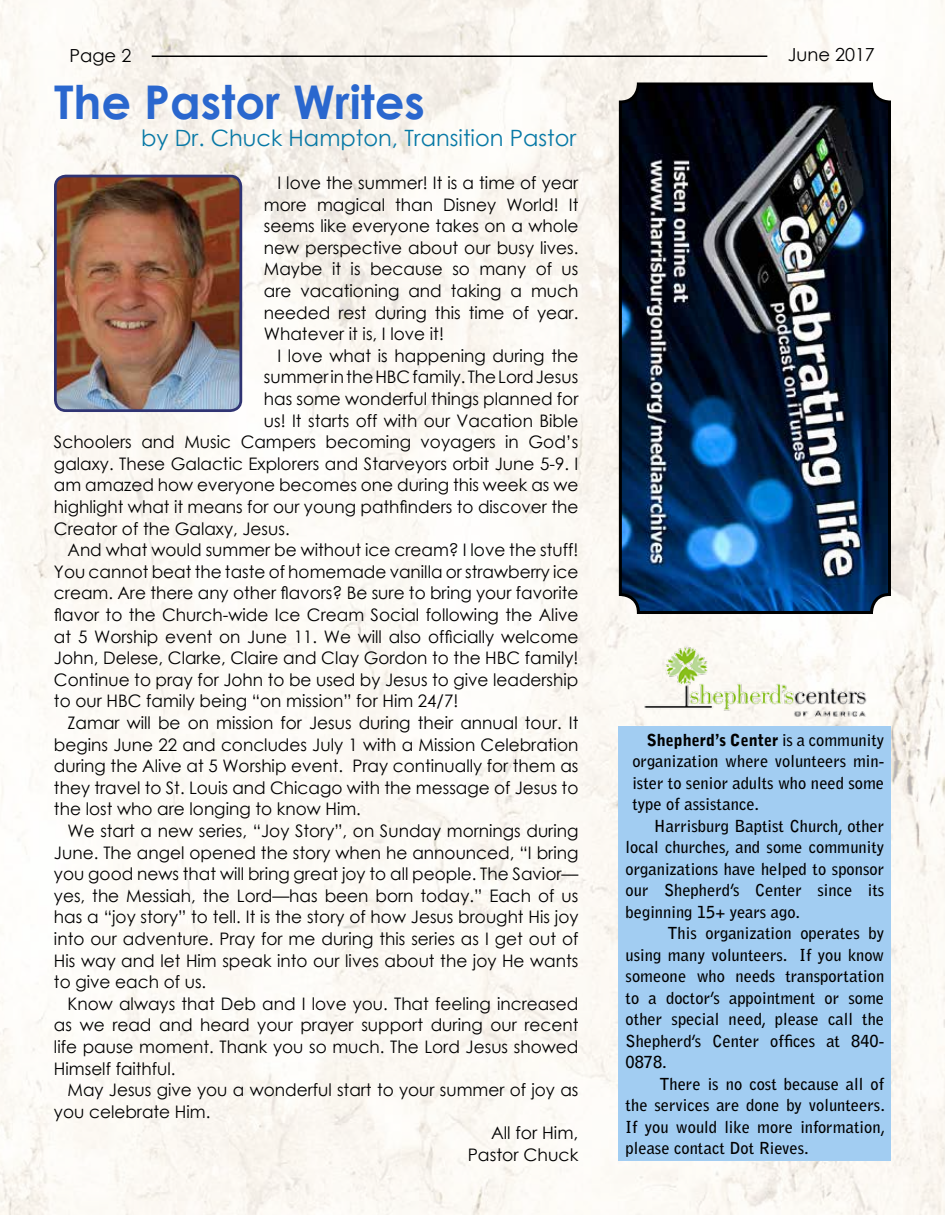
<style>
.page{position:relative;width:945px;height:1215px;background:#fff}
.page>*{position:absolute;margin:0;border:0;box-sizing:border-box;transform-origin:0 0}
.t1{font:700 46.5px "Century Gothic";color:#2a67ce}
.t2{font:22.5px "Century Gothic";color:#0879a6}
.t3{font:18px "Century Gothic";color:#000}
.t4{font:17.25px/21.6px "Century Gothic";color:#000;text-align:justify}
.t5{font:700 16.5px/21.5px "Bell Gothic Std";color:#000;text-align:justify}
.s1{font-weight:900}
</style>
<div class="page">
<img style="left:0;top:0;width:945px;height:1215px">
<hr style="left:152px;top:56px;width:615px;height:1px;background:#000">
<img style="left:620px;top:84px;width:270px;height:529px">
<div style="left:619px;top:83px;width:272px;height:531px;border:3px solid #000;border-radius:18px"></div>
<img style="left:642px;top:643px;width:228px;height:83px">
<div style="left:619px;top:726px;width:272px;height:435px;background:#a2cdf2"></div>
<img style="left:55px;top:176px;width:186px;height:235px">
<div style="left:54px;top:175px;width:188px;height:237px;border:3px solid #303473;border-radius:11px"></div>
<p class="t3" style="left:70px;top:43px;width:63px">Page 2</p>
<p class="t3" style="left:788px;top:42px;width:89px">June 2017</p>
<h1 class="t1" style="left:54px;top:67px;width:373px">The Pastor Writes</h1>
<h2 class="t2" style="left:141px;top:122px;width:437px">by Dr. Chuck Hampton, Transition Pastor</h2>
<p class="t4" style="left:264px;top:172px;width:316px;text-indent:14px">I love the summer! It is a time of year more magical than Disney World! It seems like everyone takes on a whole new perspective about our busy lives.<br>Maybe it is because so many of us are vacationing and taking a much needed rest during this time of year.<br>Whatever it is, I love it!</p>
<p class="t4" style="left:277px;top:345px;width:303px">I love what is happening during the</p>
<p class="t4" style="left:264px;top:366px;width:316px">summer in the HBC family. The Lord Jesus</p>
<p class="t4" style="left:264px;top:388px;width:316px">has some wonderful things planned for</p>
<p class="t4" style="left:264px;top:409px;width:316px">us! It starts off with our Vacation Bible</p>
<p class="t4" style="left:54px;top:431px;width:526px">Schoolers and Music Campers becoming voyagers in God’s</p>
<p class="t4" style="left:54px;top:453px;width:526px">galaxy. These Galactic Explorers and Starveyors orbit June 5-9. I</p>
<p class="t4" style="left:54px;top:474px;width:526px">am amazed how everyone becomes one during this week as we</p>
<p class="t4" style="left:54px;top:496px;width:526px">highlight what it means for our young pathfinders to discover the</p>
<p class="t4" style="left:54px;top:517px;width:237px">Creator of the Galaxy, Jesus.</p>
<p class="t4" style="left:68px;top:539px;width:512px">And what would summer be without ice cream? I love the stuff!</p>
<p class="t4" style="left:54px;top:561px;width:526px">You cannot beat the taste of homemade vanilla or strawberry ice</p>
<p class="t4" style="left:54px;top:582px;width:526px">cream. Are there any other flavors? Be sure to bring your favorite</p>
<p class="t4" style="left:54px;top:604px;width:526px">flavor to the Church-wide Ice Cream Social following the Alive</p>
<p class="t4" style="left:54px;top:625px;width:526px">at 5 Worship event on June 11. We will also officially welcome</p>
<p class="t4" style="left:54px;top:647px;width:526px">John, Delese, Clarke, Claire and Clay Gordon to the HBC family!</p>
<p class="t4" style="left:54px;top:669px;width:526px">Continue to pray for John to be used by Jesus to give leadership</p>
<p class="t4" style="left:54px;top:690px;width:406px">to our HBC family being “on mission” for Him 24/7!</p>
<p class="t4" style="left:68px;top:712px;width:512px">Zamar will be on mission for Jesus during their annual tour. It</p>
<p class="t4" style="left:54px;top:733px;width:526px">begins June 22 and concludes July 1 with a Mission Celebration</p>
<p class="t4" style="left:54px;top:755px;width:526px">during the Alive at 5 Worship event. Pray continually for them as</p>
<p class="t4" style="left:54px;top:776px;width:526px">they travel to St. Louis and Chicago with the message of Jesus to</p>
<p class="t4" style="left:54px;top:798px;width:309px">the lost who are longing to know Him.</p>
<p class="t4" style="left:68px;top:820px;width:512px">We start a new series, “Joy Story”, on Sunday mornings during</p>
<p class="t4" style="left:54px;top:841px;width:526px">June. The angel opened the story when he announced, “I bring</p>
<p class="t4" style="left:54px;top:863px;width:526px">you good news that will bring great joy to all people. The Savior—</p>
<p class="t4" style="left:54px;top:884px;width:526px">yes, the Messiah, the Lord—has been born today.” Each of us</p>
<p class="t4" style="left:54px;top:906px;width:526px">has a “joy story” to tell. It is the story of how Jesus brought His joy</p>
<p class="t4" style="left:54px;top:928px;width:526px">into our adventure. Pray for me during this series as I get out of</p>
<p class="t4" style="left:54px;top:949px;width:526px">His way and let Him speak into our lives about the joy He wants</p>
<p class="t4" style="left:54px;top:971px;width:154px">to give each of us.</p>
<p class="t4" style="left:68px;top:992px;width:512px">Know always that Deb and I love you. That feeling increased</p>
<p class="t4" style="left:54px;top:1014px;width:526px">as we read and heard your prayer support during our recent</p>
<p class="t4" style="left:54px;top:1036px;width:526px">life pause moment. Thank you so much. The Lord Jesus showed</p>
<p class="t4" style="left:54px;top:1057px;width:123px">Himself faithful.</p>
<p class="t4" style="left:68px;top:1079px;width:512px">May Jesus give you a wonderful start to your summer of joy as</p>
<p class="t4" style="left:54px;top:1100px;width:158px">you celebrate Him.</p>
<p class="t4" style="left:491px;top:1122px;width:89px">All for Him,</p>
<p class="t4" style="left:468px;top:1144px;width:112px">Pastor Chuck</p>
<p class="t5" style="left:632px;top:729px;width:253px;text-indent:15px"><span class="s1">Shepherd’s Center</span> is a community organization where volunteers min&shy;ister to senior adults who need some type of assistance.</p>
<p class="t5" style="left:626px;top:815px;width:260px;text-indent:28px">Harrisburg Baptist Church, other local churches, and some community organizations have helped to sponsor our Shepherd’s Center since its beginning 15+ years ago.</p>
<p class="t5" style="left:626px;top:923px;width:260px;text-indent:42px">This organization operates by using many volunteers. If you know someone who needs transportation to a doctor’s appointment or some other special need, please call the Shepherd’s Center offices at 840- 0878.</p>
<p class="t5" style="left:626px;top:1073px;width:261px;text-indent:34px">There is no cost because all of the services are done by volunteers.<br>If you would like more information, please contact Dot Rieves.</p>
</div>
